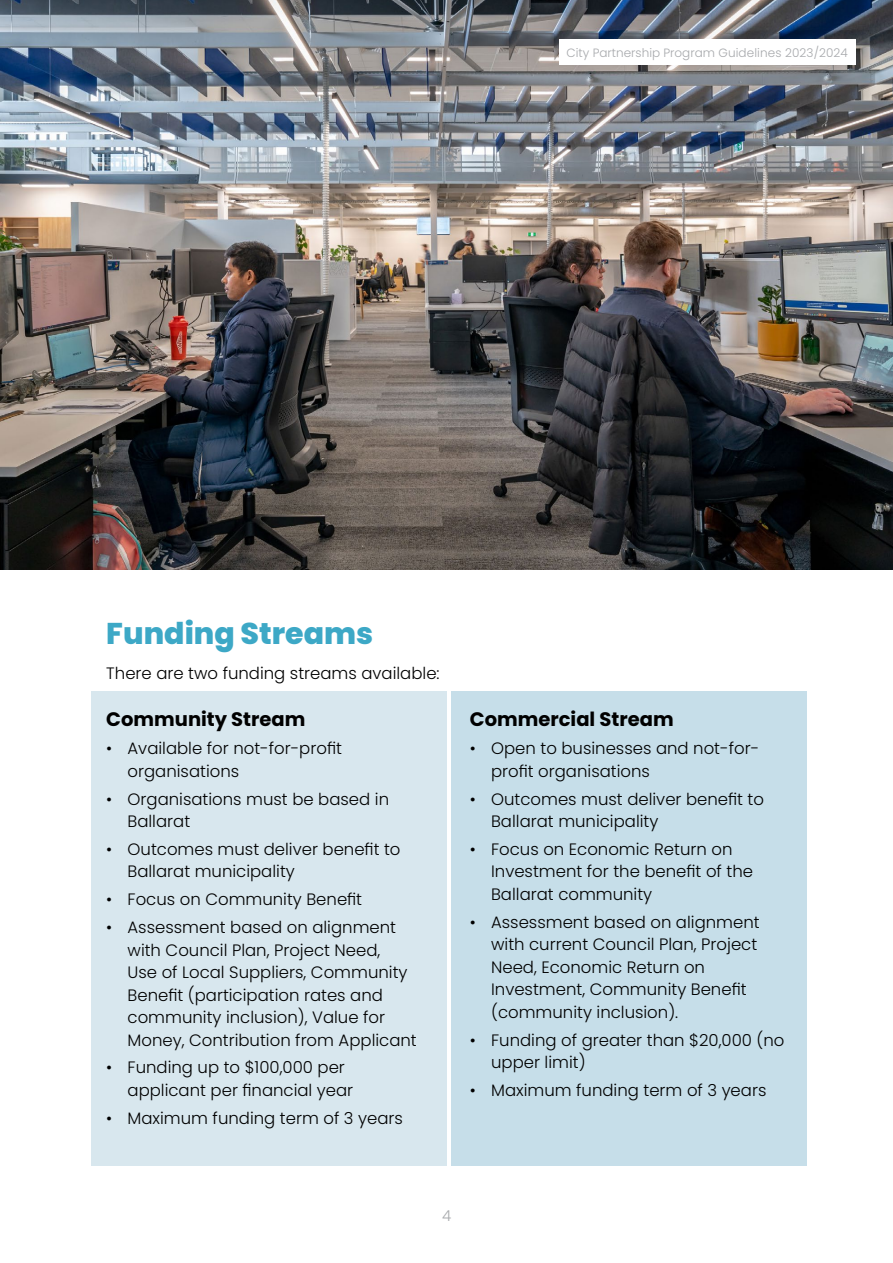
<style>
.page{position:relative;width:893px;height:1263px;background:#fff}
.page>*{position:absolute;margin:0;border:0;box-sizing:border-box;transform-origin:0 0}
.t1{font:800 30px "Poppins";color:#3da8c6}
.t2{font:700 19.5px "Poppins";color:#000}
.t3{font:300 16.5px/22.5px "Poppins";color:#000}
.t4{font:300 15px "Poppins";color:#a7a9ac}
.t5{font:300 12px "Poppins";color:#a7a9ac}
</style>
<div class="page">
<img style="left:0;top:0;width:893px;height:570px">
<div style="left:559px;top:39px;width:297px;height:26px;background:#fff"></div>
<div style="left:91px;top:691px;width:355px;height:474px;background:#d8e7ee"></div>
<div style="left:451px;top:691px;width:356px;height:474px;background:#c6dee9"></div>
<p class="t5" style="left:567px;top:46px;width:283px">City Partnership Program Guidelines 2023/2024</p>
<h1 class="t1" style="left:106px;top:616px;width:268px">Funding Streams</h1>
<p class="t3" style="left:106px;top:662px;width:335px">There are two funding streams available:</p>
<p class="t2" style="left:106px;top:708px;width:201px">Community Stream</p>
<p class="t3" style="left:128px;top:737px;width:216px;text-indent:-21px">• Available for not-for-profit organisations</p>
<p class="t3" style="left:128px;top:787px;width:263px;text-indent:-21px">• Organisations must be based in<br>Ballarat</p>
<p class="t3" style="left:128px;top:838px;width:274px;text-indent:-21px">• Outcomes must deliver benefit to<br>Ballarat municipality</p>
<p class="t3" style="left:106px;top:888px;width:257px">• Focus on Community Benefit</p>
<p class="t3" style="left:128px;top:916px;width:291px;text-indent:-21px">• Assessment based on alignment with Council Plan, Project Need,<br>Use of Local Suppliers, Community Benefit (participation rates and community inclusion), Value for Money, Contribution from Applicant</p>
<p class="t3" style="left:128px;top:1056px;width:227px;text-indent:-21px">• Funding up to $100,000 per applicant per financial year</p>
<p class="t3" style="left:106px;top:1107px;width:298px">• Maximum funding term of 3 years</p>
<p class="t2" style="left:470px;top:708px;width:205px">Commercial Stream</p>
<p class="t3" style="left:491px;top:737px;width:270px;text-indent:-21px">• Open to businesses and not-for&shy;profit organisations</p>
<p class="t3" style="left:491px;top:787px;width:274px;text-indent:-21px">• Outcomes must deliver benefit to<br>Ballarat municipality</p>
<p class="t3" style="left:491px;top:838px;width:263px;text-indent:-21px">• Focus on Economic Return on<br>Investment for the benefit of the<br>Ballarat community</p>
<p class="t3" style="left:491px;top:911px;width:270px;text-indent:-21px">• Assessment based on alignment with current Council Plan, Project<br>Need, Economic Return on<br>Investment, Community Benefit (community inclusion).</p>
<p class="t3" style="left:491px;top:1028px;width:295px;text-indent:-21px">• Funding of greater than $20,000 (no upper limit)</p>
<p class="t3" style="left:470px;top:1079px;width:298px">• Maximum funding term of 3 years</p>
<p class="t4" style="left:442px;top:1207px;width:11px">4</p>
</div>
